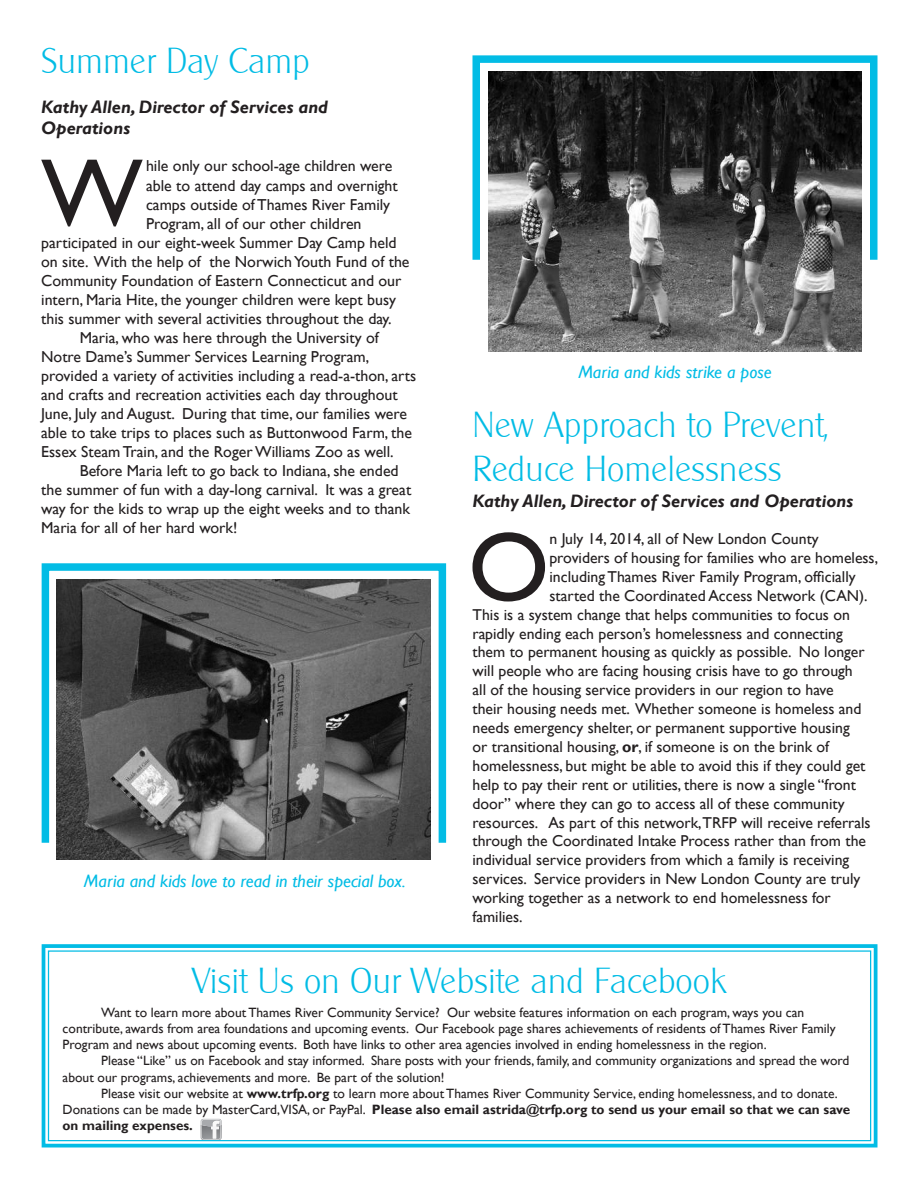
<style>
.page{position:relative;width:918px;height:1188px;background:#fff}
.page>*{position:absolute;margin:0;border:0;box-sizing:border-box;transform-origin:0 0}
.t1{font:98.85px "Gill Sans";color:#231f20}
.t2{font:97.5px "Gill Sans";color:#231f20}
.t3{font:300 36px "Clearly Gothic";color:#02bce5}
.t4{font:italic 700 18px/21.6px "Gill Sans";color:#231f20}
.t5{font:italic 18px "Gill Sans";color:#02bce5}
.t6{font:15.9px/19px "Gill Sans";color:#231f20}
.t7{font:15.75px "Gill Sans";color:#231f20}
.t8{font:13.5px/16.2px "Gill Sans";color:#231f20}
.s1{font-weight:700}
</style>
<div class="page">
<img style="left:57px;top:579px;width:374px;height:281px">
<img style="left:488px;top:71px;width:374px;height:281px">
<div style="left:42px;top:563px;width:404px;height:284px;border:8px solid #02bce5"></div>
<div style="left:473px;top:55px;width:405px;height:209px;border:8px solid #02bce5"></div>
<svg style="left:41px;top:944px;width:837px;height:204px"></svg>
<div style="left:48px;top:950px;width:823px;height:191px;border:1px solid #02bce5"></div>
<svg style="left:201px;top:1119px;width:21px;height:21px"></svg>
<p class="t3" style="left:41px;top:40px;width:270px">Summer Day Camp</p>
<p class="t4" style="left:41px;top:96px;width:288px">Kathy Allen, Director of Services and<br>Operations</p>
<p class="t6" style="left:146px;top:157px;width:248px">hile only our school-age children were</p>
<p class="t6" style="left:146px;top:176px;width:253px">able to attend day camps and overnight</p>
<p class="t6" style="left:146px;top:195px;width:246px">camps outside of Thames River Family</p>
<p class="t6" style="left:146px;top:214px;width:217px">Program, all of our other children</p>
<p class="t6" style="left:41px;top:233px;width:357px">participated in our eight-week Summer Day Camp held</p>
<p class="t6" style="left:41px;top:252px;width:370px">on site. With the help of the Norwich Youth Fund of the</p>
<p class="t6" style="left:41px;top:271px;width:362px">Community Foundation of Eastern Connecticut and our</p>
<p class="t6" style="left:41px;top:290px;width:356px">intern, Maria Hite, the younger children were kept busy</p>
<p class="t6" style="left:41px;top:309px;width:352px">this summer with several activities throughout the day.</p>
<p class="t6" style="left:41px;top:328px;width:377px;text-indent:39px">Maria, who was here through the University of Notre Dame’s Summer Services Learning Program, provided a variety of activities including a read-a-thon, arts and crafts and recreation activities each day throughout June, July and August. During that time, our families were able to take trips to places such as Buttonwood Farm, the Essex Steam Train, and the Roger Williams Zoo as well.</p>
<p class="t6" style="left:41px;top:462px;width:372px;text-indent:39px">Before Maria left to go back to Indiana, she ended the summer of fun with a day-long carnival. It was a great way for the kids to wrap up the eight weeks and to thank Maria for all of her hard work!</p>
<p class="t2" style="left:41px;top:137px;width:103px">W</p>
<p class="t5" style="left:84px;top:870px;width:323px">Maria and kids love to read in their special box.</p>
<p class="t5" style="left:578px;top:362px;width:195px">Maria and kids strike a pose</p>
<p class="t3" style="left:472px;top:405px;width:357px">New Approach to Prevent,</p>
<p class="t3" style="left:472px;top:449px;width:311px">Reduce Homelessness</p>
<p class="t4" style="left:472px;top:491px;width:382px">Kathy Allen, Director of Services and Operations</p>
<p class="t1" style="left:468px;top:510px;width:83px">O</p>
<p class="t7" style="left:549px;top:530px;width:271px">n July 14, 2014, all of New London County</p>
<p class="t7" style="left:549px;top:548px;width:330px">providers of housing for families who are homeless,</p>
<p class="t7" style="left:549px;top:567px;width:308px">including Thames River Family Program, officially</p>
<p class="t7" style="left:549px;top:586px;width:320px">started the Coordinated Access Network (CAN).</p>
<p class="t7" style="left:472px;top:605px;width:379px">This is a system change that helps communities to focus on</p>
<p class="t7" style="left:472px;top:624px;width:372px">rapidly ending each person’s homelessness and connecting</p>
<p class="t7" style="left:472px;top:643px;width:394px">them to permanent housing as quickly as possible. No longer</p>
<p class="t7" style="left:472px;top:662px;width:382px">will people who are facing housing crisis have to go through</p>
<p class="t7" style="left:472px;top:681px;width:363px">all of the housing service providers in our region to have</p>
<p class="t7" style="left:472px;top:700px;width:391px">their housing needs met. Whether someone is homeless and</p>
<p class="t7" style="left:472px;top:719px;width:379px">needs emergency shelter, or permanent supportive housing</p>
<p class="t7" style="left:472px;top:737px;width:358px">or transitional housing, <span class="s1">or</span>, if someone is on the brink of</p>
<p class="t7" style="left:472px;top:756px;width:395px">homelessness, but might be able to avoid this if they could get</p>
<p class="t7" style="left:472px;top:775px;width:385px">help to pay their rent or utilities, there is now a single “front</p>
<p class="t7" style="left:472px;top:794px;width:374px">door” where they can go to access all of these community</p>
<p class="t7" style="left:472px;top:813px;width:400px">resources. As part of this network,TRFP will receive referrals</p>
<p class="t7" style="left:472px;top:832px;width:395px">through the Coordinated Intake Process rather than from the</p>
<p class="t7" style="left:472px;top:851px;width:378px">individual service providers from which a family is receiving</p>
<p class="t7" style="left:472px;top:870px;width:389px">services. Service providers in New London County are truly</p>
<p class="t7" style="left:472px;top:889px;width:360px">working together as a network to end homelessness for</p>
<p class="t7" style="left:472px;top:908px;width:52px">families.</p>
<p class="t3" style="left:193px;top:961px;width:535px">Visit Us on Our Website and Facebook</p>
<p class="t8" style="left:63px;top:1004px;width:775px;text-indent:39px">Want to learn more about Thames River Community Service? Our website features information on each program, ways you can contribute, awards from area foundations and upcoming events. Our Facebook page shares achievements of residents of Thames River Family<br>Program and news about upcoming events. Both have links to other area agencies involved in ending homelessness in the region.</p>
<p class="t8" style="left:63px;top:1053px;width:788px;text-indent:39px">Please “Like” us on Facebook and stay informed. Share posts with your friends, family, and community organizations and spread the word about our programs, achievements and more. Be part of the solution!</p>
<p class="t8" style="left:63px;top:1085px;width:789px;text-indent:39px">Please visit our website at <span class="s1">www.trfp.org</span> to learn more about Thames River Community Service, ending homelessness, and to donate.<br>Donations can be made by MasterCard,VISA, or PayPal. <span class="s1">Please also email astrida@trfp.org to send us your email so that we can save on mailing expenses.</span></p>
</div>
